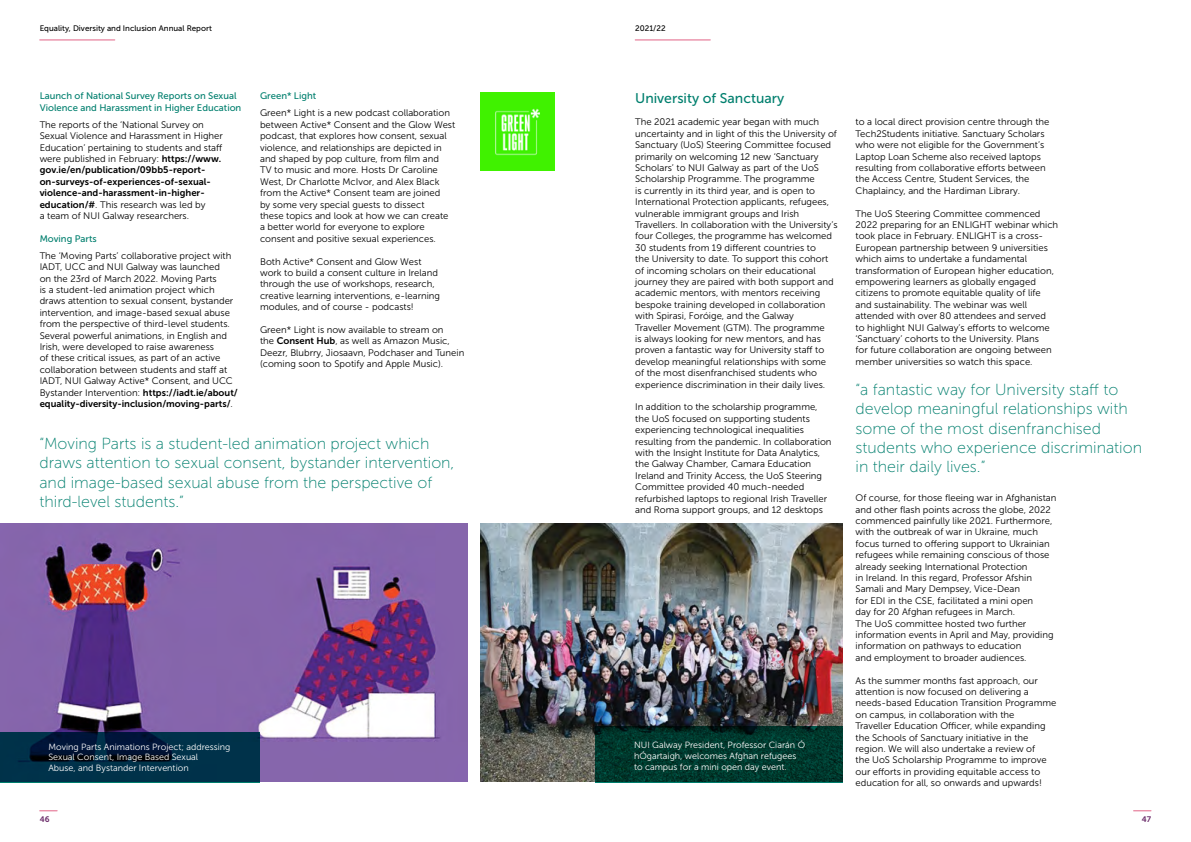
<style>
.page{position:relative;width:1191px;height:842px;background:#fff}
.page>*{position:absolute;margin:0;border:0;box-sizing:border-box;transform-origin:0 0}
.t1{font:16px/19.2px "Museo Sans 100";color:#007f6e}
.t2{font:14px "Museo Sans 500";color:#007f6e}
.t3{font:9.5px/11.4px "Museo Sans 300";color:#000}
.t4{font:9.5px/11.4px "Museo Sans 700";color:#000}
.t5{font:9.5px/11.4px "Museo Sans 500";color:#007f6e}
.t6{font:9px/10.8px "Museo Sans 300";color:#fff}
.t7{font:8px "Museo Sans 500";color:#000}
.t8{font:8px "Museo Sans 700";color:#672766}
.s1{font-family:"Museo Sans 700"}
.s2{font-family:"Museo Sans 300"}
</style>
<div class="page">
<img style="left:0;top:524px;width:467px;height:258px">
<img style="left:480px;top:524px;width:362px;height:258px">
<img style="left:480px;top:92px;width:75px;height:78px">
<svg style="left:0;top:732px;width:260px;height:50px;background:#002841"></svg>
<svg style="left:595px;top:726px;width:247px;height:56px;background:#00362b"></svg>
<svg style="left:40px;top:810px;width:17px;height:1px"></svg>
<hr style="left:40px;top:40px;width:75px;height:1px;background:#e16386">
<hr style="left:635px;top:40px;width:75px;height:1px;background:#e16386">
<svg style="left:1133px;top:810px;width:18px;height:1px"></svg>
<p class="t7" style="left:40px;top:24px;width:174px">Equality, Diversity and Inclusion Annual Report</p>
<p class="t7" style="left:635px;top:24px;width:32px">2021/22</p>
<p class="t5" style="left:40px;top:90px;width:203px">Launch of National Survey Reports on Sexual<br>Violence and Harassment in Higher Education</p>
<p class="t3" style="left:40px;top:119px;width:185px">The reports of the ‘National Survey on Sexual Violence and Harassment in Higher Education’ pertaining to students and staff were published in February: <span class="s1">https://www.</span></p>
<p class="t4" style="left:40px;top:164px;width:173px">gov.ie/en/publication/09bb5-report&shy;on-surveys-of-experiences-of-sexual&shy;violence-and-harassment-in-higher-</p>
<p class="t3" style="left:40px;top:199px;width:167px"><span class="s1">education/#</span>. This research was led by a team of NUI Galway researchers.</p>
<p class="t5" style="left:40px;top:233px;width:59px">Moving Parts</p>
<p class="t3" style="left:40px;top:250px;width:200px">The ‘Moving Parts’ collaborative project with IADT, UCC and NUI Galway was launched<br>on the 23rd of March 2022. Moving Parts<br>is a student-led animation project which draws attention to sexual consent, bystander intervention, and image-based sexual abuse from the perspective of third-level students.<br>Several powerful animations, in English and Irish, were developed to raise awareness<br>of these critical issues, as part of an active collaboration between students and staff at IADT, NUI Galway Active* Consent, and UCC Bystander Intervention: <span class="s1">https://iadt.ie/about/</span></p>
<p class="t4" style="left:40px;top:398px;width:195px">equality-diversity-inclusion/moving-parts/<span class="s2">.</span></p>
<p class="t5" style="left:260px;top:90px;width:58px">Green* Light</p>
<p class="t3" style="left:260px;top:108px;width:197px">Green* Light is a new podcast collaboration between Active* Consent and the Glow West podcast, that explores how consent, sexual violence, and relationships are depicted in and shaped by pop culture, from film and<br>TV to music and more. Hosts Dr Caroline West, Dr Charlotte McIvor, and Alex Black from the Active* Consent team are joined<br>by some very special guests to dissect<br>these topics and look at how we can create a better world for everyone to explore consent and positive sexual experiences.</p>
<p class="t3" style="left:260px;top:256px;width:181px">Both Active* Consent and Glow West work to build a consent culture in Ireland through the use of workshops, research, creative learning interventions, e-learning modules, and of course - podcasts!</p>
<p class="t3" style="left:260px;top:324px;width:206px">Green* Light is now available to stream on<br>the <span class="s1">Consent Hub</span>, as well as Amazon Music, Deezr, Blubrry, Jiosaavn, Podchaser and Tunein (coming soon to Spotify and Apple Music).</p>
<h1 class="t1" style="left:39px;top:434px;width:416px">“Moving Parts is a student-led animation project which draws attention to sexual consent, bystander intervention, and image-based sexual abuse from the perspective of third-level students.”</h1>
<p class="t6" style="left:48px;top:741px;width:183px">Moving Parts Animations Project; addressing<br>Sexual Consent, Image Based Sexual<br>Abuse, and Bystander Intervention</p>
<h2 class="t2" style="left:635px;top:90px;width:151px">University of Sanctuary</h2>
<p class="t3" style="left:635px;top:116px;width:204px">The 2021 academic year began with much uncertainty and in light of this the University of Sanctuary (UoS) Steering Committee focused primarily on welcoming 12 new ‘Sanctuary Scholars’ to NUI Galway as part of the UoS Scholarship Programme. The programme<br>is currently in its third year, and is open to International Protection applicants, refugees, vulnerable immigrant groups and Irish Travellers. In collaboration with the University’s four Colleges, the programme has welcomed 30 students from 19 different countries to<br>the University to date. To support this cohort of incoming scholars on their educational journey they are paired with both support and academic mentors, with mentors receiving bespoke training developed in collaboration with Spirasi, Foróige, and the Galway<br>Traveller Movement (GTM). The programme<br>is always looking for new mentors, and has proven a fantastic way for University staff to develop meaningful relationships with some<br>of the most disenfranchised students who experience discrimination in their daily lives.</p>
<p class="t3" style="left:635px;top:401px;width:198px">In addition to the scholarship programme, the UoS focused on supporting students experiencing technological inequalities resulting from the pandemic. In collaboration with the Insight Institute for Data Analytics, the Galway Chamber, Camara Education Ireland and Trinity Access, the UoS Steering Committee provided 40 much-needed refurbished laptops to regional Irish Traveller and Roma support groups, and 12 desktops</p>
<p class="t6" style="left:634px;top:740px;width:173px">NUI Galway President, Professor Ciarán Ó hÓgartaigh, welcomes Afghan refugees to campus for a mini open day event.</p>
<p class="t3" style="left:855px;top:116px;width:195px">to a local direct provision centre through the Tech2Students initiative. Sanctuary Scholars who were not eligible for the Government’s Laptop Loan Scheme also received laptops resulting from collaborative efforts between the Access Centre, Student Services, the Chaplaincy, and the Hardiman Library.</p>
<p class="t3" style="left:855px;top:208px;width:204px">The UoS Steering Committee commenced 2022 preparing for an ENLIGHT webinar which took place in February. ENLIGHT is a cross-European partnership between 9 universities which aims to undertake a fundamental transformation of European higher education, empowering learners as globally engaged citizens to promote equitable quality of life and sustainability. The webinar was well attended with over 80 attendees and served<br>to highlight NUI Galway’s efforts to welcome ‘Sanctuary’ cohorts to the University. Plans<br>for future collaboration are ongoing between member universities so watch this space.</p>
<h1 class="t1" style="left:855px;top:380px;width:288px">“a fantastic way for University staff to develop meaningful relationships with some of the most disenfranchised students who experience discrimination in their daily lives.”</h1>
<p class="t3" style="left:855px;top:492px;width:202px">Of course, for those fleeing war in Afghanistan and other flash points across the globe, 2022 commenced painfully like 2021. Furthermore, with the outbreak of war in Ukraine, much focus turned to offering support to Ukrainian refugees while remaining conscious of those already seeking International Protection<br>in Ireland. In this regard, Professor Afshin Samali and Mary Dempsey, Vice-Dean<br>for EDI in the CSE, facilitated a mini open<br>day for 20 Afghan refugees in March.<br>The UoS committee hosted two further information events in April and May, providing information on pathways to education<br>and employment to broader audiences.</p>
<p class="t3" style="left:855px;top:675px;width:202px">As the summer months fast approach, our attention is now focused on delivering a needs-based Education Transition Programme on campus, in collaboration with the<br>Traveller Education Officer, while expanding the Schools of Sanctuary initiative in the region. We will also undertake a review of<br>the UoS Scholarship Programme to improve our efforts in providing equitable access to education for all, so onwards and upwards!</p>
<p class="t8" style="left:40px;top:815px;width:11px">46</p>
<p class="t8" style="left:1142px;top:815px;width:11px">47</p>
</div>
